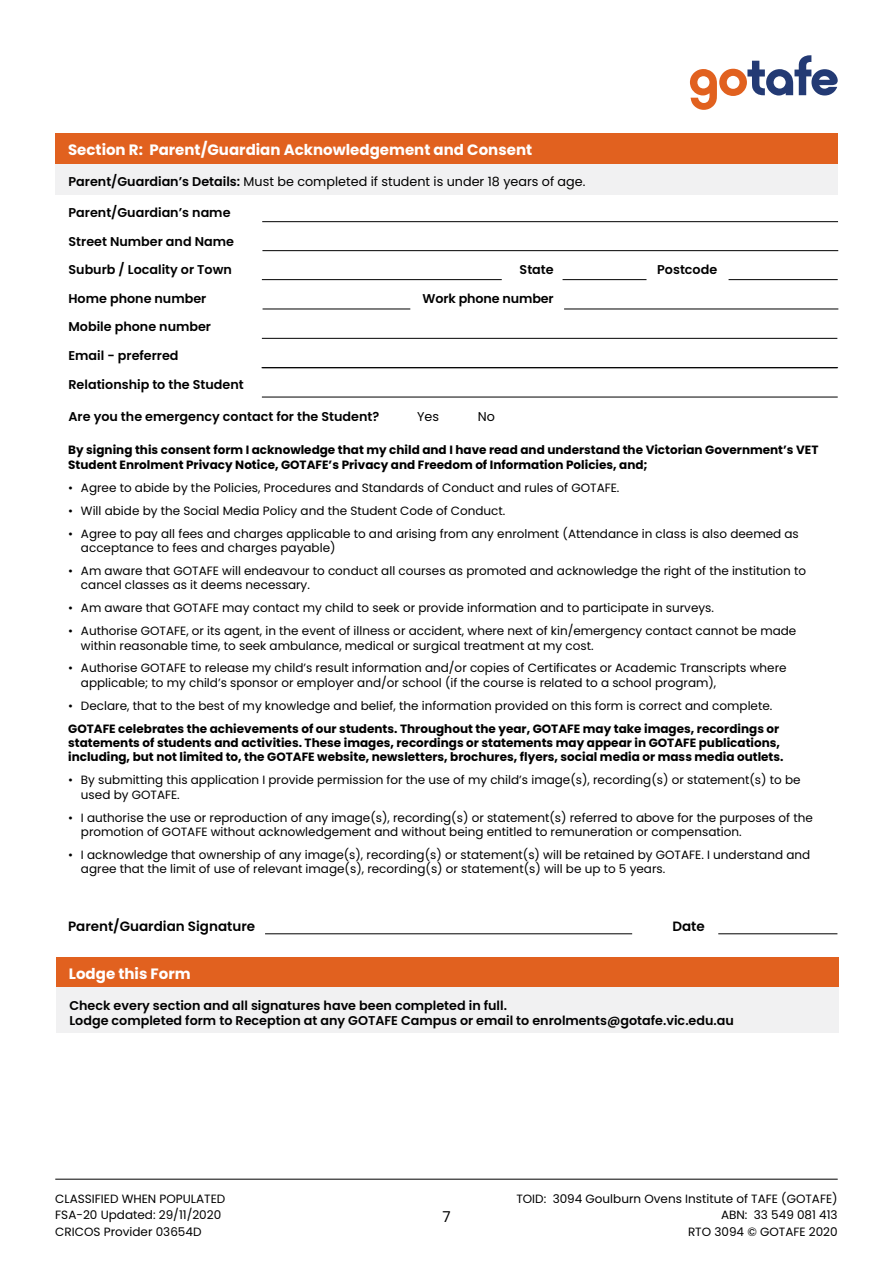
<style>
.page{position:relative;width:893px;height:1263px;background:#fff}
.page>*{position:absolute;margin:0;border:0;box-sizing:border-box;transform-origin:0 0}
.t1{font:700 15px "Poppins";color:#fff}
.t2{font:15px "Poppins";color:#000}
.t3{font:600 13.5px "Poppins";color:#000}
.t4{font:600 12.75px/15px "Poppins";color:#000}
.t5{font:12.75px "Poppins";color:#000}
.t6{font:12px/14.4px "Poppins";color:#000}
.t7{font:700 12px/14.4px "Poppins";color:#000}
.s1{font-weight:600}
</style>
<div class="page">
<hr style="left:55px;top:1179px;width:783px;height:1px;background:#000">
<svg style="left:690px;top:55px;width:148px;height:55px"></svg>
<div style="left:55px;top:134px;width:783px;height:30px;background:#e1611f"></div>
<div style="left:56px;top:164px;width:782px;height:31px;background:#f1f1f2"></div>
<hr style="left:262px;top:221px;width:576px;height:1px;background:#000">
<hr style="left:262px;top:250px;width:576px;height:1px;background:#000">
<hr style="left:262px;top:279px;width:240px;height:1px;background:#000">
<hr style="left:562px;top:279px;width:84px;height:1px;background:#000">
<hr style="left:729px;top:279px;width:109px;height:1px;background:#000">
<hr style="left:263px;top:309px;width:147px;height:1px;background:#000">
<hr style="left:262px;top:338px;width:575px;height:1px;background:#000">
<hr style="left:262px;top:367px;width:576px;height:1px;background:#000">
<hr style="left:262px;top:397px;width:576px;height:1px;background:#000">
<hr style="left:564px;top:309px;width:274px;height:1px;background:#000">
<hr style="left:718px;top:933px;width:119px;height:1px;background:#000">
<hr style="left:265px;top:933px;width:367px;height:1px;background:#000">
<div style="left:56px;top:957px;width:783px;height:31px;background:#e1611f"></div>
<div style="left:57px;top:988px;width:782px;height:45px;background:#f1f1f2"></div>
<p class="t1" style="left:68px;top:141px;width:466px">Section R: Parent/Guardian Acknowledgement and Consent</p>
<p class="t5" style="left:68px;top:174px;width:518px"><span class="s1">Parent/Guardian’s Details:</span> Must be completed if student is under 18 years of age.</p>
<p class="t4" style="left:68px;top:205px;width:164px">Parent/Guardian’s name</p>
<p class="t4" style="left:68px;top:234px;width:167px">Street Number and Name</p>
<p class="t4" style="left:68px;top:262px;width:165px">Suburb / Locality or Town</p>
<p class="t4" style="left:520px;top:262px;width:36px">State</p>
<p class="t4" style="left:657px;top:262px;width:62px">Postcode</p>
<p class="t4" style="left:68px;top:291px;width:139px">Home phone number</p>
<p class="t4" style="left:423px;top:291px;width:133px">Work phone number</p>
<p class="t4" style="left:68px;top:319px;width:144px">Mobile phone number</p>
<p class="t4" style="left:68px;top:348px;width:112px">Email - preferred</p>
<p class="t4" style="left:68px;top:377px;width:177px">Relationship to the Student</p>
<p class="t4" style="left:68px;top:409px;width:312px">Are you the emergency contact for the Student?</p>
<p class="t5" style="left:417px;top:409px;width:24px">Yes</p>
<p class="t5" style="left:478px;top:409px;width:19px">No</p>
<p class="t7" style="left:68px;top:443px;width:752px">By signing this consent form I acknowledge that my child and I have read and understand the Victorian Government’s VET<br>Student Enrolment Privacy Notice, GOTAFE’s Privacy and Freedom of Information Policies, and;</p>
<p class="t6" style="left:68px;top:480px;width:553px">• Agree to abide by the Policies, Procedures and Standards of Conduct and rules of GOTAFE.</p>
<p class="t6" style="left:68px;top:503px;width:439px">• Will abide by the Social Media Policy and the Student Code of Conduct.</p>
<p class="t6" style="left:81px;top:526px;width:719px;text-indent:-13px">• Agree to pay all fees and charges applicable to and arising from any enrolment (Attendance in class is also deemed as acceptance to fees and charges payable)</p>
<p class="t6" style="left:81px;top:563px;width:727px;text-indent:-13px">• Am aware that GOTAFE will endeavour to conduct all courses as promoted and acknowledge the right of the institution to cancel classes as it deems necessary.</p>
<p class="t6" style="left:68px;top:601px;width:647px">• Am aware that GOTAFE may contact my child to seek or provide information and to participate in surveys.</p>
<p class="t6" style="left:81px;top:624px;width:717px;text-indent:-13px">• Authorise GOTAFE, or its agent, in the event of illness or accident, where next of kin/emergency contact cannot be made within reasonable time, to seek ambulance, medical or surgical treatment at my cost.</p>
<p class="t6" style="left:81px;top:661px;width:707px;text-indent:-13px">• Authorise GOTAFE to release my child’s result information and/or copies of Certificates or Academic Transcripts where applicable; to my child’s sponsor or employer and/or school (if the course is related to a school program),</p>
<p class="t6" style="left:68px;top:698px;width:706px">• Declare, that to the best of my knowledge and belief, the information provided on this form is correct and complete.</p>
<p class="t7" style="left:68px;top:721px;width:717px">GOTAFE celebrates the achievements of our students. Throughout the year, GOTAFE may take images, recordings or statements of students and activities. These images, recordings or statements may appear in GOTAFE publications, including, but not limited to, the GOTAFE website, newsletters, brochures, flyers, social media or mass media outlets.</p>
<p class="t6" style="left:81px;top:773px;width:721px;text-indent:-13px">• By submitting this application I provide permission for the use of my child’s image(s), recording(s) or statement(s) to be used by GOTAFE.</p>
<p class="t6" style="left:81px;top:810px;width:733px;text-indent:-13px">• I authorise the use or reproduction of any image(s), recording(s) or statement(s) referred to above for the purposes of the promotion of GOTAFE without acknowledgement and without being entitled to remuneration or compensation.</p>
<p class="t6" style="left:81px;top:848px;width:731px;text-indent:-13px">• I acknowledge that ownership of any image(s), recording(s) or statement(s) will be retained by GOTAFE. I understand and agree that the limit of use of relevant image(s), recording(s) or statement(s) will be up to 5 years.</p>
<p class="t3" style="left:68px;top:918px;width:189px">Parent/Guardian Signature</p>
<p class="t3" style="left:672px;top:918px;width:34px">Date</p>
<p class="t1" style="left:69px;top:965px;width:123px">Lodge this Form</p>
<p class="t4" style="left:69px;top:998px;width:666px">Check every section and all signatures have been completed in full.<br>Lodge completed form to Reception at any GOTAFE Campus or email to enrolments@gotafe.vic.edu.au</p>
<p class="t6" style="left:55px;top:1190px;width:172px;line-height:16.5px">CLASSIFIED WHEN POPULATED<br>FSA-20 Updated: 29/11/2020<br>CRICOS Provider 03654D</p>
<p class="t6" style="left:516px;top:1190px;width:323px;line-height:16.5px;text-align:right">TOID: 3094 Goulburn Ovens Institute of TAFE (GOTAFE)<br>ABN: 33 549 081 413<br>RTO 3094 © GOTAFE 2020</p>
<p class="t2" style="left:442px;top:1207px;width:10px">7</p>
</div>
